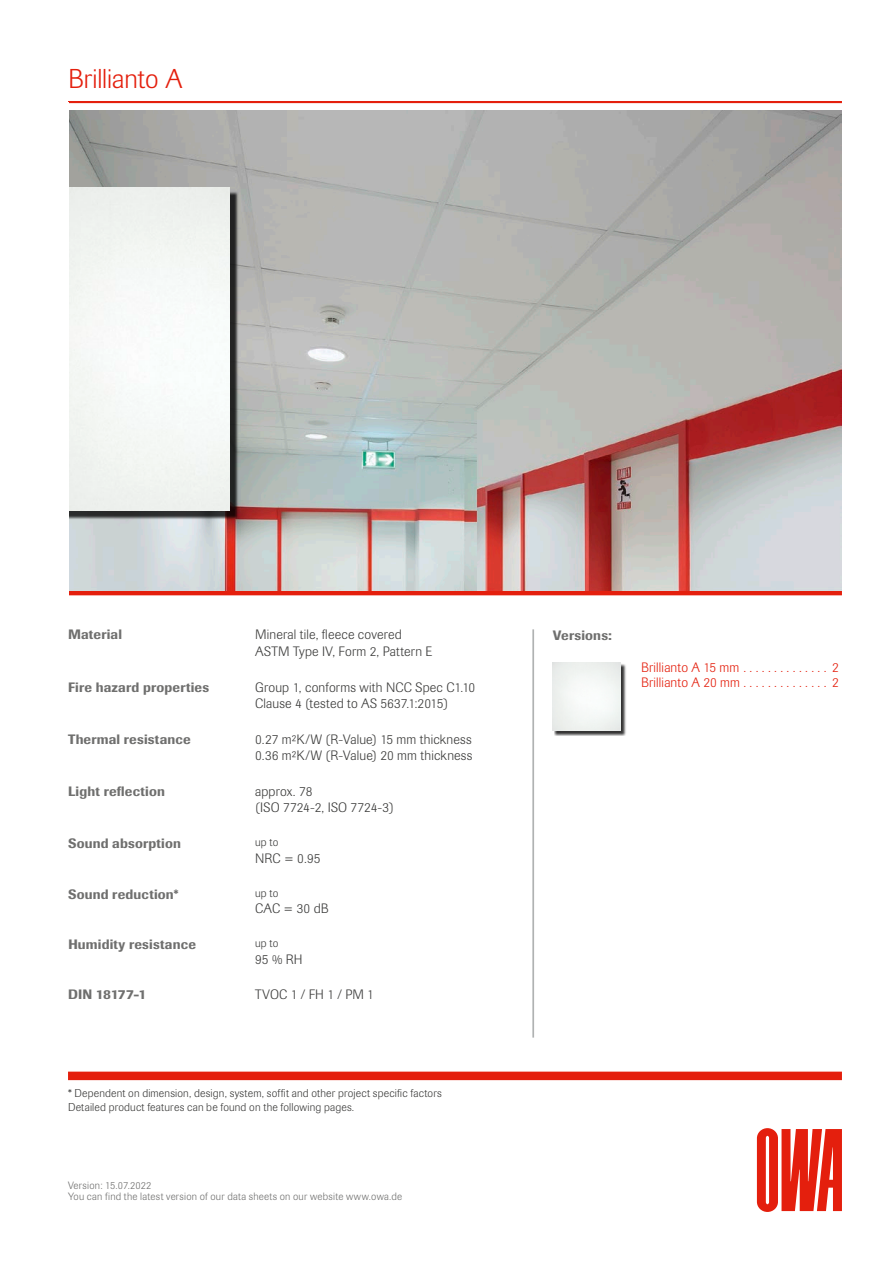
<style>
.page{position:relative;width:893px;height:1263px;background:#fff}
.page>*{position:absolute;margin:0;border:0;box-sizing:border-box;transform-origin:0 0}
.t1{font:300 27px "Imago Pro";color:#e41f0d}
.t2{font:300 13.5px/16.5px "Imago Pro";letter-spacing:.015em;color:#3b3b3a}
.t3{font:500 13.5px "Imago Pro";letter-spacing:.015em;color:#6f6f6e}
.t4{font:300 13.5px/15px "Imago Pro";letter-spacing:.01em;color:#e41f0d;text-align:right}
.t5{font:500 13.5px "Imago Pro";letter-spacing:-.005em;color:#6f6f6e}
.t6{font:300 11.25px/13.5px "Imago Pro";letter-spacing:.015em;color:#3b3b3a}
.t7{font:300 10.5px/11.6px "Imago Pro";letter-spacing:.025em;color:#6f6f6e}
</style>
<div class="page">
<hr style="left:68px;top:101px;width:774px;height:2px;background:#e41f0d">
<svg style="left:69px;top:590px;width:773px;height:5px;fill:#e41f0d"></svg>
<div style="left:68px;top:1071px;width:774px;height:9px;background:#e41f0d"></div>
<svg style="left:757px;top:1128px;width:85px;height:84px"></svg>
<hr style="left:532px;top:629px;width:2px;height:408px;background:#b0b2b2">
<div style="left:554px;top:663px;width:73px;height:73px;background:#000;opacity:.8"></div>
<img style="left:553px;top:662px;width:68px;height:68px">
<img style="left:69px;top:111px;width:773px;height:479px">
<div style="left:4px;top:191px;width:235px;height:329px;background:#000;opacity:.8"></div>
<div style="left:68px;top:187px;width:162px;height:323px;background:#f4f7f4"></div>
<div style="left:0;top:102px;width:68px;height:493px;background:#fff"></div>
<h1 class="t1" style="left:68px;top:61px;width:116px">Brillianto A</h1>
<p class="t3" style="left:68px;top:626px;width:56px">Material</p>
<p class="t2" style="left:255px;top:626px;width:179px">Mineral tile, fleece covered<br>ASTM Type IV, Form 2, Pattern E</p>
<p class="t3" style="left:68px;top:678px;width:143px">Fire hazard properties</p>
<p class="t2" style="left:255px;top:678px;width:222px">Group 1, conforms with NCC Spec C1.10<br>Clause 4 (tested to AS 5637.1:2015)</p>
<p class="t3" style="left:68px;top:730px;width:124px">Thermal resistance</p>
<p class="t2" style="left:255px;top:731px;width:219px">0.27 m2K/W (R-Value) 15 mm thickness<br>0.36 m2K/W (R-Value) 20 mm thickness</p>
<p class="t3" style="left:68px;top:782px;width:98px">Light reflection</p>
<p class="t2" style="left:255px;top:783px;width:140px">approx. 78<br>(ISO 7724-2, ISO 7724-3)</p>
<p class="t3" style="left:68px;top:834px;width:114px">Sound absorption</p>
<p class="t6" style="left:255px;top:835px;width:25px">up to</p>
<p class="t2" style="left:255px;top:850px;width:67px">NRC = 0.95</p>
<p class="t3" style="left:68px;top:885px;width:112px">Sound reduction*</p>
<p class="t6" style="left:255px;top:886px;width:25px">up to</p>
<p class="t2" style="left:255px;top:900px;width:75px">CAC = 30 dB</p>
<p class="t3" style="left:68px;top:935px;width:129px">Humidity resistance</p>
<p class="t6" style="left:255px;top:936px;width:25px">up to</p>
<p class="t2" style="left:255px;top:951px;width:49px">95 % RH</p>
<p class="t5" style="left:68px;top:986px;width:80px">DIN 18177-1</p>
<p class="t2" style="left:255px;top:986px;width:120px">TVOC 1 / FH 1 / PM 1</p>
<p class="t6" style="left:68px;top:1086px;width:375px">* Dependent on dimension, design, system, soffit and other project specific factors<br>Detailed product features can be found on the following pages.</p>
<p class="t7" style="left:68px;top:1179px;width:336px">Version: 15.07.2022<br>You can find the latest version of our data sheets on our website www.owa.de</p>
<p class="t3" style="left:553px;top:626px;width:61px">Versions:</p>
<p class="t4" style="left:641px;top:660px;width:103px">Brillianto A 15 mm ...............</p>
<p class="t4" style="left:641px;top:660px;width:199px">2<br>Brillianto A 20 mm . . . . . . . . . . . . . . 2</p>
</div>
